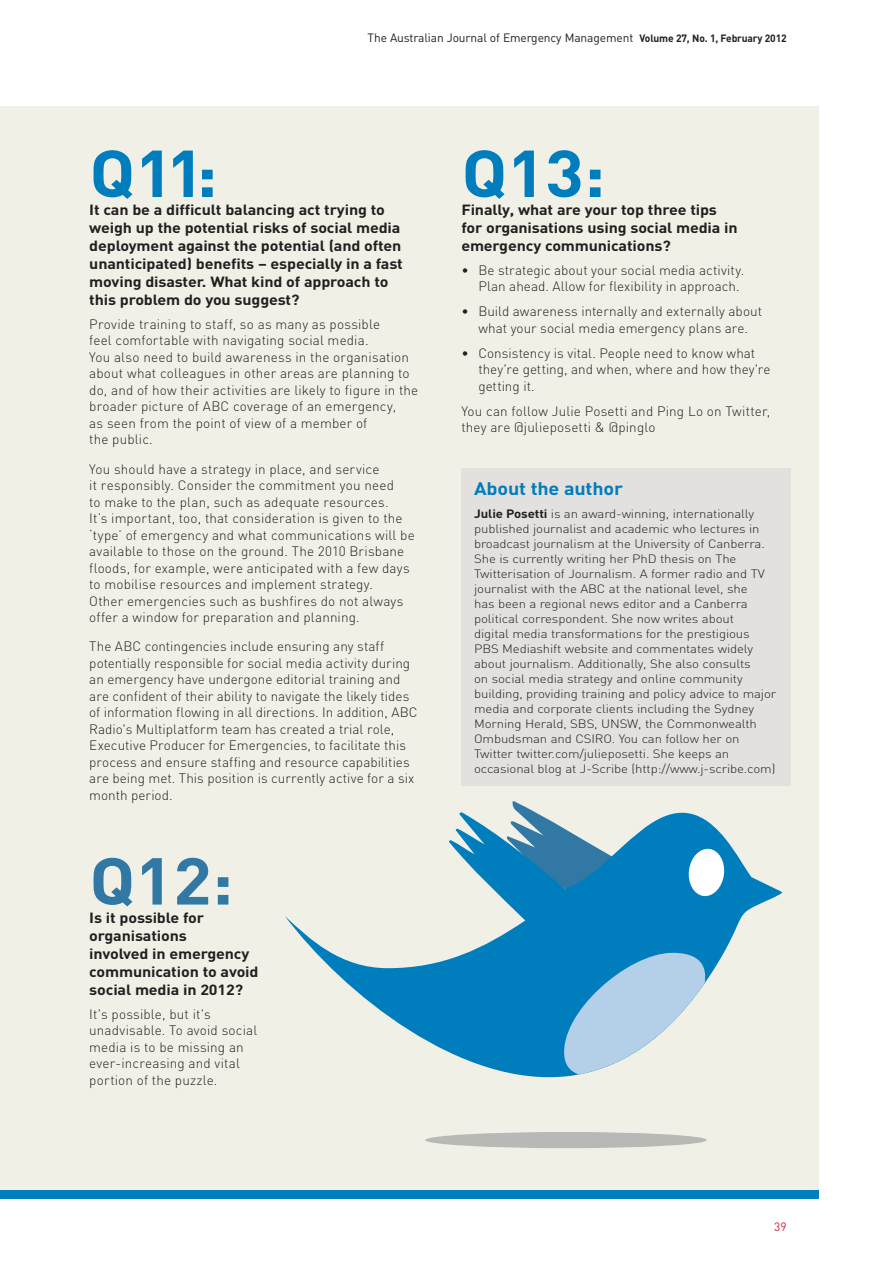
<style>
.page{position:relative;width:893px;height:1263px;background:#fff}
.page>*{position:absolute;margin:0;border:0;box-sizing:border-box;transform-origin:0 0}
.t1{font:700 65.25px "DIN";letter-spacing:-.01em;color:#007dbd;scale:1.1 1}
.t2{font:700 65.25px "DIN";color:#3278a5;scale:1.1 1}
.t3{font:700 18px "DIN";letter-spacing:-.01em;color:#007dbd;scale:1.1 1}
.t4{font:700 14.7px/18px "DIN";letter-spacing:-.01em;color:#231f20;scale:1.1 1}
.t5{font:300 13.5px/16.5px "DIN";letter-spacing:.005em;color:#231f20}
.t6{font:300 12px/15px "DIN";letter-spacing:-.01em;color:#231f20;scale:1.1 1}
.t7{font:12px "DIN";letter-spacing:-.01em;color:#231f20}
.t8{font:12px "DIN";color:#c8233f}
.s1{font-weight:700;font-size:10.5px}
.s2{font-weight:700}
</style>
<div class="page">
<div style="left:0;top:106px;width:819px;height:1085px;background:#f0f0e7"></div>
<div style="left:0;top:1191px;width:819px;height:8px;background:#007dbd"></div>
<div style="left:461px;top:468px;width:330px;height:318px;background:#e4e0dd"></div>
<div style="left:425px;top:1132px;width:282px;height:16px;background:#b8b9b6;border-radius:50%"></div>
<svg style="left:285px;top:801px;width:497px;height:277px"></svg>
<svg style="left:559px;top:952px;width:149px;height:122px"></svg>
<svg style="left:687px;top:848px;width:38px;height:49px;background:#b3d8eb"></svg>
<p class="t7" style="left:368px;top:30px;width:421px">The Australian Journal of Emergency Management <span class="s1">Volume 27, No. 1, February 2012</span></p>
<h1 class="t1" style="left:89px;top:131px;width:118px">Q11:</h1>
<p class="t4" style="left:89px;top:200px;width:286px">It can be a difficult balancing act trying to weigh up the potential risks of social media deployment against the potential (and often unanticipated) benefits – especially in a fast moving disaster. What kind of approach to this problem do you suggest?</p>
<p class="t5" style="left:89px;top:316px;width:330px">Provide training to staff, so as many as possible<br>feel comfortable with navigating social media.<br>You also need to build awareness in the organisation about what colleagues in other areas are planning to do, and of how their activities are likely to figure in the broader picture of ABC coverage of an emergency,<br>as seen from the point of view of a member of<br>the public.</p>
<p class="t5" style="left:89px;top:460px;width:327px">You should have a strategy in place, and service<br>it responsibly. Consider the commitment you need<br>to make to the plan, such as adequate resources.<br>It’s important, too, that consideration is given to the ‘type’ of emergency and what communications will be available to those on the ground. The 2010 Brisbane floods, for example, were anticipated with a few days to mobilise resources and implement strategy.<br>Other emergencies such as bushfires do not always offer a window for preparation and planning.</p>
<p class="t5" style="left:89px;top:638px;width:330px">The ABC contingencies include ensuring any staff potentially responsible for social media activity during an emergency have undergone editorial training and are confident of their ability to navigate the likely tides of information flowing in all directions. In addition, ABC Radio's Multiplatform team has created a trial role, Executive Producer for Emergencies, to facilitate this process and ensure staffing and resource capabilities are being met. This position is currently active for a six month period.</p>
<h1 class="t2" style="left:89px;top:838px;width:132px">Q12:</h1>
<p class="t4" style="left:89px;top:908px;width:155px">Is it possible for organisations<br>involved in emergency communication to avoid social media in 2012?</p>
<p class="t5" style="left:89px;top:1005px;width:169px">It's possible, but it's unadvisable. To avoid social media is to be missing an ever-increasing and vital portion of the puzzle.</p>
<h1 class="t1" style="left:461px;top:131px;width:132px">Q13:</h1>
<p class="t4" style="left:461px;top:200px;width:253px">Finally, what are your top three tips for organisations using social media in emergency communications?</p>
<p class="t5" style="left:478px;top:262px;width:267px;text-indent:-17px">• Be strategic about your social media activity.<br>Plan ahead. Allow for flexibility in approach.</p>
<p class="t5" style="left:461px;top:303px;width:302px;text-align:center">• Build awareness internally and externally about what your social media emergency plans are.</p>
<p class="t5" style="left:478px;top:345px;width:294px;text-indent:-17px">• Consistency is vital. People need to know what they're getting, and when, where and how they're getting it.</p>
<p class="t5" style="left:461px;top:403px;width:310px">You can follow Julie Posetti and Ping Lo on Twitter, they are @julieposetti &amp; @pinglo</p>
<h2 class="t3" style="left:474px;top:477px;width:137px">About the author</h2>
<p class="t6" style="left:474px;top:506px;width:276px"><span class="s2">Julie Posetti</span> is an award-winning, internationally published journalist and academic who lectures in broadcast journalism at the University of Canberra.<br>She is currently writing her PhD thesis on The Twitterisation of Journalism. A former radio and TV journalist with the ABC at the national level, she<br>has been a regional news editor and a Canberra political correspondent. She now writes about<br>digital media transformations for the prestigious PBS Mediashift website and commentates widely about journalism. Additionally, She also consults<br>on social media strategy and online community building, providing training and policy advice to major media and corporate clients including the Sydney Morning Herald, SBS, UNSW, the Commonwealth Ombudsman and CSIRO. You can follow her on Twitter twitter.com/julieposetti. She keeps an occasional blog at J-Scribe (http://www.j-scribe.com)</p>
<p class="t8" style="left:774px;top:1219px;width:14px">39</p>
</div>
